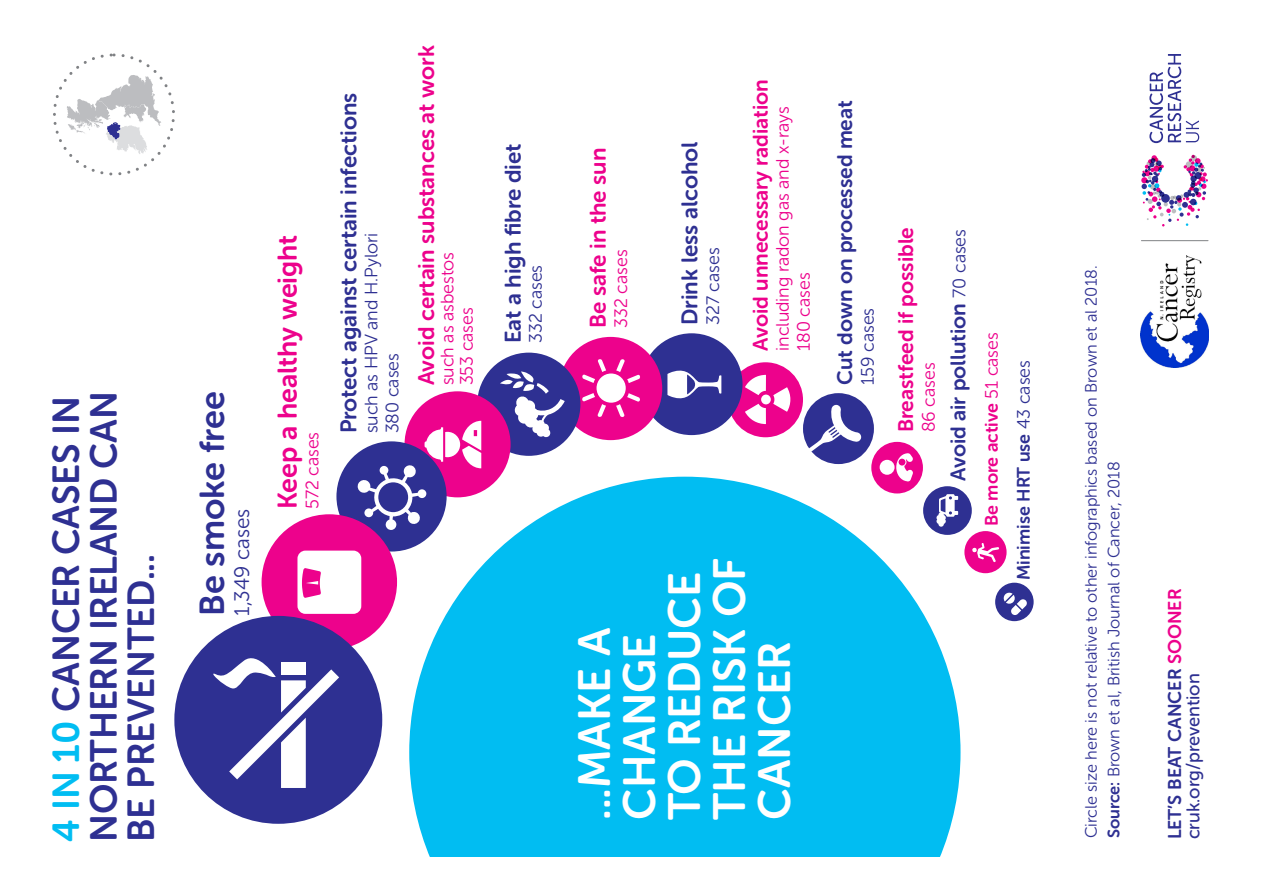
<style>
.page{position:relative;width:1263px;height:893px;background:#fff}
.page>*{position:absolute;margin:0;border:0;box-sizing:border-box;transform-origin:0 0}
.t1{font:45px/45px "Museo Sans Rounded 700";color:#fff}
.t2{font:37.5px/37.5px "Museo Sans Rounded 700";letter-spacing:-.005em;color:#2e3092}
.t3{font:34.5px "Museo Sans Rounded 700";color:#2e3092}
.t4{font:27px "Museo Sans Rounded 700";color:#ed028c}
.t5{font:22.5px "Museo Sans Rounded 700";color:#2e3092}
.t6{font:22.5px "Museo Sans Rounded 700";color:#ed028c}
.t7{font:21px "Museo Sans Rounded 700";color:#2e3092}
.t8{font:21px "Museo Sans Rounded 700";color:#ed028c}
.t9{font:21px "Museo Sans Rounded 300";color:#2e3092}
.t10{font:18.45px "Museo Sans Rounded 700";color:#2e3092}
.t11{font:18.45px "Museo Sans Rounded 500";color:#2e3092}
.t12{font:18px/19.5px "Museo Sans Rounded 300";color:#ed028c}
.t13{font:18px/21px "Museo Sans Rounded 300";color:#2e3092}
.t14{font:18px "Museo Sans Rounded 700";letter-spacing:-.005em;color:#2e3092}
.t15{font:18px "Museo Sans Rounded 700";color:#ed028c}
.t16{font:16.5px/22.5px "Museo Sans Rounded 300";color:#2e3092}
.s1{color:#01bdf2}
.s2{font-family:"Museo Sans Rounded 300";font-size:18px}
.s3{font-family:"Museo Sans Rounded 300"}
.s4{font-family:"Museo Sans Rounded 700"}
.s5{color:#ed028c}
</style>
<div class="page">
<div style="left:728px;top:362px;width:75px;height:75px;background:#ed028c;border-radius:37px"></div>
<div style="left:641px;top:333px;width:101px;height:102px;background:#2e3092;border-radius:51px"></div>
<div style="left:803px;top:393px;width:71px;height:71px;background:#2e3092;border-radius:35px"></div>
<div style="left:871px;top:442px;width:52px;height:51px;background:#ed028c;border-radius:26px"></div>
<div style="left:923px;top:486px;width:49px;height:49px;background:#2e3092;border-radius:24px"></div>
<div style="left:964px;top:531px;width:42px;height:42px;background:#ed028c;border-radius:21px"></div>
<div style="left:995px;top:583px;width:39px;height:38px;background:#2e3092;border-radius:19px"></div>
<div style="left:559px;top:337px;width:103px;height:103px;background:#ed028c;border-radius:52px"></div>
<div style="left:477px;top:353px;width:103px;height:103px;background:#2e3092;border-radius:52px"></div>
<div style="left:404px;top:391px;width:107px;height:106px;background:#ed028c;border-radius:53px"></div>
<div style="left:336px;top:441px;width:111px;height:110px;background:#2e3092;border-radius:55px"></div>
<div style="left:262px;top:514px;width:135px;height:136px;background:#ed028c;border-radius:68px"></div>
<div style="left:174px;top:616px;width:208px;height:208px;background:#2e3092;border-radius:104px"></div>
<svg style="left:582px;top:393px;width:24px;height:24px"></svg>
<svg style="left:582px;top:359px;width:24px;height:24px"></svg>
<svg style="left:616px;top:393px;width:24px;height:24px"></svg>
<svg style="left:616px;top:359px;width:24px;height:24px"></svg>
<div style="left:596px;top:373px;width:30px;height:30px;background:#fff;border-radius:50%"></div>
<svg style="left:409px;top:477px;width:551px;height:380px;background:#24c4f2"></svg>
<svg style="left:1003px;top:592px;width:24px;height:23px"></svg>
<svg style="left:745px;top:404px;width:21px;height:20px"></svg>
<svg style="left:745px;top:375px;width:21px;height:20px"></svg>
<div style="left:761px;top:395px;width:10px;height:9px;background:#fff;border-radius:50%"></div>
<svg style="left:936px;top:494px;width:22px;height:33px"></svg>
<div style="left:880px;top:460px;width:14px;height:15px;background:#fff;border-radius:50%"></div>
<svg style="left:896px;top:453px;width:17px;height:29px"></svg>
<svg style="left:297px;top:551px;width:64px;height:63px;background:#fcddef"></svg>
<svg style="left:213px;top:658px;width:126px;height:130px"></svg>
<svg style="left:972px;top:543px;width:27px;height:19px"></svg>
<svg style="left:500px;top:371px;width:65px;height:67px"></svg>
<svg style="left:773px;top:387px;width:88px;height:78px"></svg>
<svg style="left:667px;top:370px;width:54px;height:29px"></svg>
<div style="left:53px;top:53px;width:122px;height:123px;border:3px dashed #808285;border-radius:50%"></div>
<svg style="left:67px;top:75px;width:94px;height:79px"></svg>
<svg style="left:1149px;top:54px;width:50px;height:89px"></svg>
<svg style="left:1141px;top:155px;width:67px;height:71px"></svg>
<hr style="left:1141px;top:240px;width:67px;height:1px;background:#808285">
<img style="left:1141px;top:256px;width:67px;height:111px">
<svg style="left:357px;top:421px;width:124px;height:109px"></svg>
<h2 class="t2" style="left:48px;top:842px;width:448px;rotate:-90deg"><span class="s1">4 IN 10</span> CANCER CASES IN</h2>
<h2 class="t2" style="left:85px;top:842px;width:452px;rotate:-90deg">NORTHERN IRELAND CAN<br>BE PREVENTED...</h2>
<h3 class="t3" style="left:193px;top:616px;width:226px;rotate:-90deg">Be smoke free</h3>
<p class="t9" style="left:231px;top:616px;width:109px;rotate:-90deg">1,349 cases</p>
<h3 class="t4" style="left:273px;top:509px;width:276px;rotate:-90deg">Keep a healthy weight</h3>
<p class="t12" style="left:303px;top:509px;width:79px;rotate:-90deg">572 cases</p>
<h3 class="t5" style="left:336px;top:433px;width:342px;rotate:-90deg">Protect against certain infections</h3>
<p class="t13" style="left:361px;top:433px;width:202px;rotate:-90deg">such as HPV and H.Pylori<br>380 cases</p>
<h3 class="t6" style="left:414px;top:385px;width:341px;rotate:-90deg">Avoid certain substances at work</h3>
<p class="t12" style="left:438px;top:385px;width:135px;rotate:-90deg">such as asbestos<br>353 cases</p>
<h3 class="t5" style="left:500px;top:343px;width:201px;rotate:-90deg">Eat a high fibre diet</h3>
<p class="t13" style="left:525px;top:343px;width:80px;rotate:-90deg">332 cases</p>
<h3 class="t6" style="left:585px;top:328px;width:182px;rotate:-90deg">Be safe in the sun</h3>
<p class="t12" style="left:611px;top:328px;width:80px;rotate:-90deg">332 cases</p>
<h3 class="t5" style="left:677px;top:325px;width:185px;rotate:-90deg">Drink less alcohol</h3>
<p class="t13" style="left:702px;top:325px;width:79px;rotate:-90deg">327 cases</p>
<p class="t8" style="left:749px;top:351px;width:273px;rotate:-90deg">Avoid unnecessary radiation</p>
<p class="t12" style="left:772px;top:351px;width:246px;line-height:21px;rotate:-90deg">including radon gas and x-rays<br>180 cases</p>
<h1 class="t1" style="left:572px;top:820px;width:264px;rotate:-90deg">...MAKE A<br>CHANGE<br>TO REDUCE<br>THE RISK OF<br>CANCER</h1>
<p class="t7" style="left:833px;top:385px;width:286px;rotate:-90deg">Cut down on processed meat</p>
<p class="t13" style="left:857px;top:385px;width:78px;rotate:-90deg">159 cases</p>
<p class="t8" style="left:894px;top:432px;width:207px;rotate:-90deg">Breastfeed if possible</p>
<p class="t12" style="left:919px;top:432px;width:71px;rotate:-90deg">86 cases</p>
<p class="t7" style="left:946px;top:481px;width:253px;rotate:-90deg">Avoid air pollution <span class="s2">70 cases</span></p>
<p class="t15" style="left:981px;top:526px;width:195px;rotate:-90deg">Be more active <span class="s3">51 cases</span></p>
<p class="t14" style="left:1014px;top:580px;width:221px;rotate:-90deg">Minimise HRT use <span class="s3">43 cases</span></p>
<p class="t16" style="left:1080px;top:838px;width:574px;rotate:-90deg">Circle size here is not relative to other infographics based on Brown et al 2018.<br><span class="s4">Source:</span> Brown et al, British Journal of Cancer, 2018</p>
<p class="t10" style="left:1165px;top:839px;width:252px;rotate:-90deg">LET’S BEAT CANCER <span class="s5">SOONER</span></p>
<p class="t11" style="left:1183px;top:839px;width:168px;rotate:-90deg">cruk.org/prevention</p>
</div>
